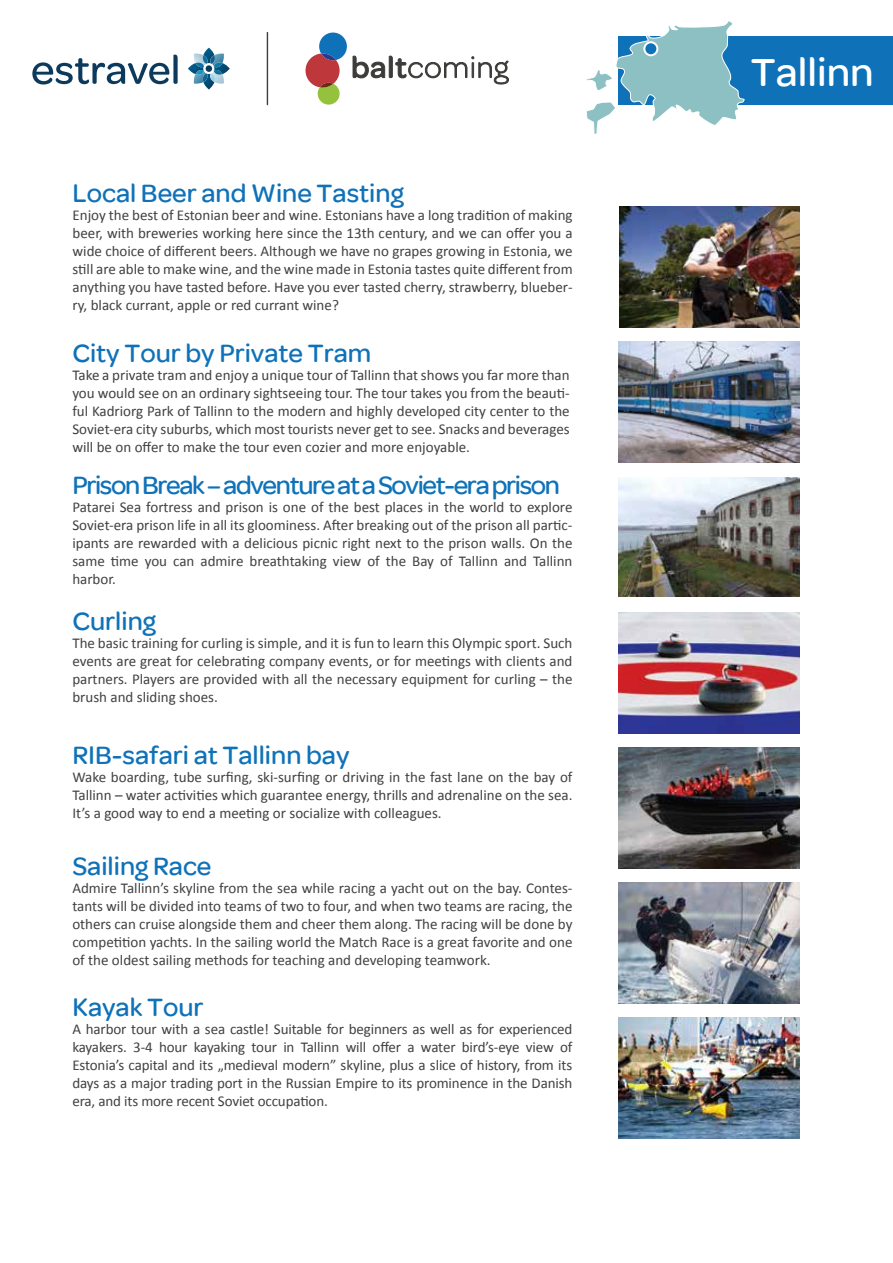
<style>
.page{position:relative;width:893px;height:1263px;background:#fff}
.page>*{position:absolute;margin:0;border:0;box-sizing:border-box;transform-origin:0 0}
.t1{font:500 42px "Omnes";color:#fff}
.t2{font:500 27px "Omnes";color:#0f72b9}
.t3{font:500 27px "Omnes";letter-spacing:-.05em;color:#0f72b9}
.t4{font:15px/18px "Calibri";color:#414042;text-align:justify}
</style>
<div class="page">
<img style="left:619px;top:206px;width:180px;height:121px">
<div style="left:619px;top:36px;width:274px;height:69px;background:#0f72b9"></div>
<img style="left:619px;top:612px;width:180px;height:121px">
<img style="left:619px;top:478px;width:180px;height:118px">
<img style="left:619px;top:342px;width:180px;height:121px">
<img style="left:619px;top:747px;width:180px;height:121px">
<img style="left:619px;top:882px;width:180px;height:121px">
<img style="left:619px;top:1018px;width:180px;height:121px">
<svg style="left:188px;top:48px;width:42px;height:41px"></svg>
<svg style="left:32px;top:55px;width:146px;height:30px"></svg>
<svg style="left:305px;top:33px;width:204px;height:72px"></svg>
<hr style="left:267px;top:33px;width:1px;height:72px;background:#3c3c3b">
<svg style="left:586px;top:21px;width:158px;height:113px"></svg>
<div style="left:644px;top:42px;width:13px;height:13px;background:#0f72b9;border-radius:50%"></div>
<div style="left:643px;top:41px;width:15px;height:15px;border:2px solid #fff;border-radius:50%"></div>
<h2 class="t2" style="left:73px;top:177px;width:333px">Local Beer and Wine Tasting</h2>
<p class="t4" style="left:73px;top:205px;width:502px">Enjoy the best of Estonian beer and wine. Estonians have a long tradition of making beer, with breweries working here since the 13th century, and we can offer you a wide choice of different beers. Although we have no grapes growing in Estonia, we still are able to make wine, and the wine made in Estonia tastes quite different from anything you have tasted before. Have you ever tasted cherry, strawberry, blueber&shy;ry, black currant, apple or red currant wine?</p>
<h2 class="t2" style="left:72px;top:338px;width:300px">City Tour by Private Tram</h2>
<p class="t4" style="left:72px;top:366px;width:499px">Take a private tram and enjoy a unique tour of Tallinn that shows you far more than you would see on an ordinary sightseeing tour. The tour takes you from the beauti&shy;ful Kadriorg Park of Tallinn to the modern and highly developed city center to the Soviet-era city suburbs, which most tourists never get to see. Snacks and beverages will be on offer to make the tour even cozier and more enjoyable.</p>
<h2 class="t3" style="left:72px;top:470px;width:489px">Prison Break – adventure at a Soviet-era prison</h2>
<p class="t4" style="left:72px;top:498px;width:502px">Patarei Sea fortress and prison is one of the best places in the world to explore Soviet-era prison life in all its gloominess. After breaking out of the prison all partic&shy;ipants are rewarded with a delicious picnic right next to the prison walls. On the same time you can admire breathtaking view of the Bay of Tallinn and Tallinn harbor.</p>
<h2 class="t2" style="left:72px;top:606px;width:85px">Curling</h2>
<p class="t4" style="left:72px;top:634px;width:502px">The basic training for curling is simple, and it is fun to learn this Olympic sport. Such events are great for celebrating company events, or for meetings with clients and partners. Players are provided with all the necessary equipment for curling – the brush and sliding shoes.</p>
<h2 class="t2" style="left:72px;top:739px;width:279px">RIB-safari at Tallinn bay</h2>
<p class="t4" style="left:72px;top:767px;width:502px">Wake boarding, tube surfing, ski-surfing or driving in the fast lane on the bay of Tallinn – water activities which guarantee energy, thrills and adrenaline on the sea.<br>It’s a good way to end a meeting or socialize with colleagues.</p>
<h2 class="t2" style="left:72px;top:851px;width:141px">Sailing Race</h2>
<p class="t4" style="left:72px;top:878px;width:502px">Admire Tallinn’s skyline from the sea while racing a yacht out on the bay. Contes&shy;tants will be divided into teams of two to four, and when two teams are racing, the others can cruise alongside them and cheer them along. The racing will be done by competition yachts. In the sailing world the Match Race is a great favorite and one of the oldest sailing methods for teaching and developing teamwork.</p>
<h2 class="t2" style="left:72px;top:992px;width:133px">Kayak Tour</h2>
<p class="t4" style="left:72px;top:1020px;width:502px">A harbor tour with a sea castle! Suitable for beginners as well as for experienced kayakers. 3-4 hour kayaking tour in Tallinn will offer a water bird’s-eye view of Estonia’s capital and its „medieval modern” skyline, plus a slice of history, from its days as a major trading port in the Russian Empire to its prominence in the Danish era, and its more recent Soviet occupation.</p>
<h1 class="t1" style="left:751px;top:49px;width:124px">Tallinn</h1>
</div>
